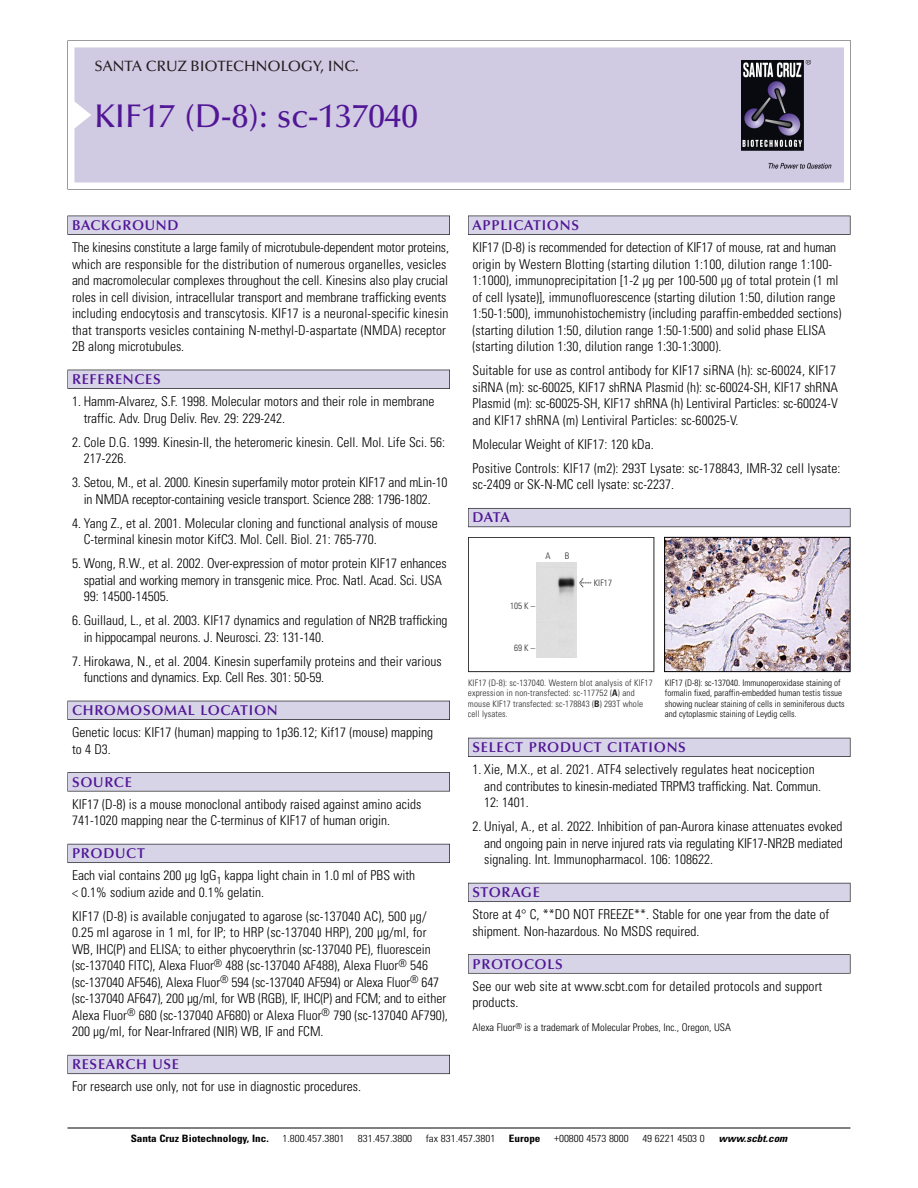
<style>
.page{position:relative;width:918px;height:1188px;background:#fff}
.page>*{position:absolute;margin:0;border:0;box-sizing:border-box;transform-origin:0 0}
.t1{font:500 33px "Optima";color:#511695}
.t2{font:500 15px "Optima";color:#231f20}
.t3{font:600 14.25px "Optima";letter-spacing:.05em;color:#511695}
.t4{font:300 condensed 13.5px/16.5px "Univers";color:#000}
.t5{font:300 condensed 10.5px "Univers";color:#000}
.t6{font:300 condensed 10.2px "Univers";color:#000;scale:1.1 1}
.t7{font:700 condensed 10.2px "Univers";color:#000;scale:1.1 1}
.t8{font:italic 700 condensed 10.2px "Univers";color:#000;scale:1.1 1}
.t9{font:300 condensed 9px/10.5px "Univers";color:#000}
.t10{font:300 condensed 9px/10.5px "Univers";letter-spacing:.015em;color:#272627}
.s1{font-family:"Meta Plus";font-weight:400;font-stretch:normal;font-size:10.5px}
.s2{font-weight:700}
</style>
<div class="page">
<svg style="left:68px;top:40px;width:783px;height:149px"></svg>
<div style="left:74px;top:47px;width:770px;height:135px;background:#d1cae3"></div>
<img style="left:741px;top:60px;width:90px;height:108px">
<div style="left:68px;top:216px;width:382px;height:19px;background:#535256"></div>
<div style="left:68px;top:216px;width:381px;height:18px;background:#d7d4e8"></div>
<div style="left:68px;top:370px;width:382px;height:19px;background:#525156"></div>
<div style="left:68px;top:370px;width:381px;height:18px;background:#d7d4e8"></div>
<div style="left:68px;top:701px;width:382px;height:19px;background:#515057"></div>
<div style="left:68px;top:701px;width:381px;height:18px;background:#d7d4e8"></div>
<div style="left:68px;top:772px;width:382px;height:19px;background:#575659"></div>
<div style="left:68px;top:773px;width:381px;height:18px;background:#d7d4e8"></div>
<div style="left:68px;top:844px;width:382px;height:19px;background:#595860"></div>
<div style="left:68px;top:844px;width:381px;height:18px;background:#d7d4e8"></div>
<div style="left:68px;top:1055px;width:382px;height:19px;background:#64626c"></div>
<div style="left:68px;top:1055px;width:381px;height:18px;background:#d7d4e8"></div>
<div style="left:468px;top:216px;width:382px;height:19px;background:#535256"></div>
<div style="left:468px;top:216px;width:382px;height:18px;background:#d7d4e8"></div>
<div style="left:468px;top:508px;width:382px;height:19px;background:#5e5d65"></div>
<div style="left:468px;top:509px;width:382px;height:18px;background:#d7d4e8"></div>
<div style="left:468px;top:738px;width:382px;height:19px;background:#535259"></div>
<div style="left:468px;top:738px;width:382px;height:18px;background:#d7d4e8"></div>
<div style="left:468px;top:883px;width:382px;height:19px;background:#595860"></div>
<div style="left:468px;top:883px;width:382px;height:18px;background:#d7d4e8"></div>
<div style="left:468px;top:954px;width:382px;height:20px;background:#676767"></div>
<div style="left:468px;top:955px;width:382px;height:18px;background:#d7d4e8"></div>
<hr style="left:68px;top:1128px;width:782px;height:1px;background:#000">
<img style="left:666px;top:539px;width:182px;height:131px">
<div style="left:664px;top:537px;width:186px;height:135px;border:1px solid #000"></div>
<div style="left:468px;top:537px;width:186px;height:135px;border:1px solid #272627"></div>
<img style="left:536px;top:562px;width:41px;height:95px">
<p class="t2" style="left:94px;top:60px;width:266px">SANTA CRUZ BIOTECHNOLOGY, INC.</p>
<p class="t1" style="left:94px;top:102px;width:325px">KIF17 (D-8): sc-137040</p>
<p class="t3" style="left:72px;top:219px;width:108px">BACKGROUND</p>
<p class="t4" style="left:72px;top:240px;width:378px">The kinesins constitute a large family of microtubule-dependent motor proteins, which are responsible for the distribution of numerous organelles, vesicles and macromolecular complexes throughout the cell. Kinesins also play crucial roles in cell division, intracellular transport and membrane trafficking events including endocytosis and transcytosis. KIF17 is a neuronal-specific kinesin that transports vesicles containing N-methyl-D-aspartate (NMDA) receptor 2B along microtubules.</p>
<p class="t3" style="left:72px;top:373px;width:90px">REFERENCES</p>
<p class="t4" style="left:84px;top:394px;width:352px;text-indent:-12px">1. Hamm-Alvarez, S.F. 1998. Molecular motors and their role in membrane traffic. Adv. Drug Deliv. Rev. 29: 229-242.</p>
<p class="t4" style="left:84px;top:435px;width:363px;text-indent:-12px">2. Cole D.G. 1999. Kinesin-II, the heteromeric kinesin. Cell. Mol. Life Sci. 56:<br>217-226.</p>
<p class="t4" style="left:72px;top:475px;width:377px;text-align:center">3. Setou, M., et al. 2000. Kinesin superfamily motor protein KIF17 and mLin-10 in NMDA receptor-containing vesicle transport. Science 288: 1796-1802.</p>
<p class="t4" style="left:84px;top:516px;width:356px;text-indent:-12px">4. Yang Z., et al. 2001. Molecular cloning and functional analysis of mouse<br>C-terminal kinesin motor KifC3. Mol. Cell. Biol. 21: 765-770.</p>
<p class="t4" style="left:84px;top:556px;width:365px;text-indent:-12px">5. Wong, R.W., et al. 2002. Over-expression of motor protein KIF17 enhances spatial and working memory in transgenic mice. Proc. Natl. Acad. Sci. USA<br>99: 14500-14505.</p>
<p class="t4" style="left:84px;top:613px;width:365px;text-indent:-12px">6. Guillaud, L., et al. 2003. KIF17 dynamics and regulation of NR2B trafficking in hippocampal neurons. J. Neurosci. 23: 131-140.</p>
<p class="t4" style="left:84px;top:654px;width:360px;text-indent:-12px">7. Hirokawa, N., et al. 2004. Kinesin superfamily proteins and their various functions and dynamics. Exp. Cell Res. 301: 50-59.</p>
<p class="t3" style="left:72px;top:704px;width:207px">CHROMOSOMAL LOCATION</p>
<p class="t4" style="left:72px;top:726px;width:362px">Genetic locus: KIF17 (human) mapping to 1p36.12; Kif17 (mouse) mapping to 4 D3.</p>
<p class="t3" style="left:72px;top:776px;width:61px">SOURCE</p>
<p class="t4" style="left:72px;top:797px;width:351px">KIF17 (D-8) is a mouse monoclonal antibody raised against amino acids<br>741-1020 mapping near the C-terminus of KIF17 of human origin.</p>
<p class="t3" style="left:72px;top:847px;width:74px">PRODUCT</p>
<p class="t4" style="left:72px;top:869px;width:345px">Each vial contains 200 µg IgG<sub>1</sub> kappa light chain in 1.0 ml of PBS with &lt; 0.1% sodium azide and 0.1% gelatin.</p>
<p class="t4" style="left:72px;top:909px;width:377px">KIF17 (D-8) is available conjugated to agarose (sc-137040 AC), 500 µg/ 0.25 ml agarose in 1 ml, for IP; to HRP (sc-137040 HRP), 200 µg/ml, for WB, IHC(P) and ELISA; to either phycoerythrin (sc-137040 PE), fluorescein (sc-137040 FITC), Alexa Fluor<sup>®</sup> 488 (sc-137040 AF488), Alexa Fluor<sup>®</sup> 546 (sc-137040 AF546), Alexa Fluor<sup>®</sup> 594 (sc-137040 AF594) or Alexa Fluor<sup>®</sup> 647 (sc-137040 AF647), 200 µg/ml, for WB (RGB), IF, IHC(P) and FCM; and to either Alexa Fluor<sup>®</sup> 680 (sc-137040 AF680) or Alexa Fluor<sup>®</sup> 790 (sc-137040 AF790), 200 µg/ml, for Near-Infrared (NIR) WB, IF and FCM.</p>
<p class="t3" style="left:72px;top:1059px;width:109px">RESEARCH USE</p>
<p class="t4" style="left:72px;top:1080px;width:291px">For research use only, not for use in diagnostic procedures.</p>
<p class="t3" style="left:473px;top:219px;width:108px">APPLICATIONS</p>
<p class="t4" style="left:473px;top:240px;width:370px">KIF17 (D-8) is recommended for detection of KIF17 of mouse, rat and human origin by Western Blotting (starting dilution 1:100, dilution range 1:100- 1:1000), immunoprecipitation [1-2 µg per 100-500 µg of total protein (1 ml of cell lysate)], immunofluorescence (starting dilution 1:50, dilution range 1:50-1:500), immunohistochemistry (including paraffin-embedded sections) (starting dilution 1:50, dilution range 1:50-1:500) and solid phase ELISA (starting dilution 1:30, dilution range 1:30-1:3000).</p>
<p class="t4" style="left:473px;top:363px;width:367px">Suitable for use as control antibody for KIF17 siRNA (h): sc-60024, KIF17 siRNA (m): sc-60025, KIF17 shRNA Plasmid (h): sc-60024-SH, KIF17 shRNA Plasmid (m): sc-60025-SH, KIF17 shRNA (h) Lentiviral Particles: sc-60024-V and KIF17 shRNA (m) Lentiviral Particles: sc-60025-V.</p>
<p class="t4" style="left:473px;top:437px;width:183px">Molecular Weight of KIF17: 120 kDa.</p>
<p class="t4" style="left:473px;top:461px;width:370px">Positive Controls: KIF17 (m2): 293T Lysate: sc-178843, IMR-32 cell lysate: sc-2409 or SK-N-MC cell lysate: sc-2237.</p>
<p class="t3" style="left:473px;top:512px;width:39px">DATA</p>
<p class="t10" style="left:510px;top:602px;width:26px">105 K –</p>
<p class="t10" style="left:514px;top:644px;width:22px">69K–</p>
<p class="t10" style="left:546px;top:551px;width:7px">A</p>
<p class="t10" style="left:565px;top:551px;width:6px">B</p>
<p class="t10" style="left:579px;top:579px;width:34px"><span class="s1">&lt;</span> KIF17</p>
<p class="t10" style="left:468px;top:678px;width:186px">KIF17 (D-8): sc-137040. Western blot analysis of KIF17 expression in non-transfected: sc-117752 (<span class="s2">A</span>) and mouse KIF17 transfected: sc-178843 (<span class="s2">B</span>) 293T whole cell lysates.</p>
<p class="t9" style="left:665px;top:678px;width:181px">KIF17 (D-8): sc-137040. Immunoperoxidase staining of formalin fixed, paraffin-embedded human testis tissue showing nuclear staining of cells in seminiferous ducts and cytoplasmic staining of Leydig cells.</p>
<p class="t3" style="left:473px;top:741px;width:215px">SELECT PRODUCT CITATIONS</p>
<p class="t4" style="left:484px;top:763px;width:338px;text-indent:-12px">1. Xie, M.X., et al. 2021. ATF4 selectively regulates heat nociception and contributes to kinesin-mediated TRPM3 trafficking. Nat. Commun.<br>12: 1401.</p>
<p class="t4" style="left:484px;top:820px;width:360px;text-align:justify;text-indent:-12px">2. Uniyal, A., et al. 2022. Inhibition of pan-Aurora kinase attenuates evoked and ongoing pain in nerve injured rats via regulating KIF17-NR2B mediated signaling. Int. Immunopharmacol. 106: 108622.</p>
<p class="t3" style="left:473px;top:886px;width:69px">STORAGE</p>
<p class="t4" style="left:473px;top:908px;width:358px">Store at 4° C, **DO NOT FREEZE**. Stable for one year from the date of shipment. Non-hazardous. No MSDS required.</p>
<p class="t3" style="left:473px;top:958px;width:92px">PROTOCOLS</p>
<p class="t4" style="left:473px;top:979px;width:351px">See our web site at www.scbt.com for detailed protocols and support products.</p>
<p class="t5" style="left:473px;top:1024px;width:260px">Alexa Fluor<sup>®</sup> is a trademark of Molecular Probes, Inc., Oregon, USA</p>
<p class="t7" style="left:131px;top:1135px;width:127px">Santa Cruz Biotechnology, Inc.</p>
<p class="t6" style="left:282px;top:1135px;width:58px">1.800.457.3801</p>
<p class="t6" style="left:358px;top:1135px;width:51px">831.457.3800</p>
<p class="t6" style="left:426px;top:1135px;width:65px">fax 831.457.3801</p>
<p class="t7" style="left:509px;top:1135px;width:30px">Europe</p>
<p class="t6" style="left:554px;top:1135px;width:69px">+00800 4573 8000</p>
<p class="t6" style="left:642px;top:1135px;width:58px">49 6221 4503 0</p>
<p class="t8" style="left:719px;top:1135px;width:66px">www.scbt.com</p>
</div>
